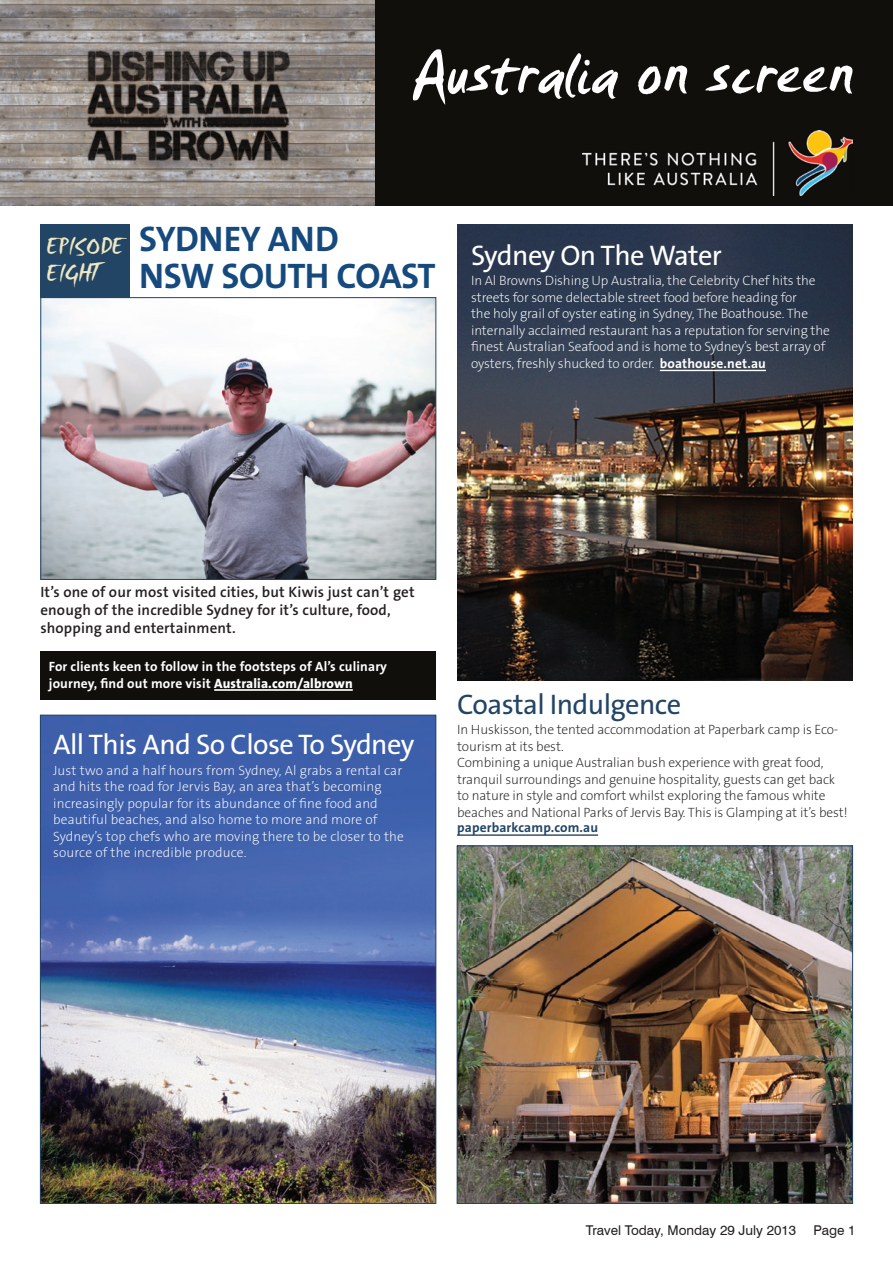
<style>
.page{position:relative;width:893px;height:1263px;background:#fff}
.page>*{position:absolute;margin:0;border:0;box-sizing:border-box;transform-origin:0 0}
.t1{font:66.9px "TA Smudger";color:#fff}
.t2{font:700 35.7px/36.6px "The Sans B7";letter-spacing:-.02em;color:#16497d}
.t3{font:28.5px "The Sans B5 Plain";letter-spacing:-.02em;color:#fff}
.t4{font:28.5px "The Sans B5 Plain";letter-spacing:-.02em;color:#234565}
.t5{font:23.85px/27px "TA Smudger";letter-spacing:-.005em;color:#efe8c0}
.t6{font:600 15px/18px "The Sans B6";letter-spacing:.01em;color:#231f20}
.t7{font:200 13.5px/16.5px "The Sans B2";letter-spacing:-.01em;color:#fff}
.t8{font:200 13.5px/16.5px "The Sans B2";letter-spacing:-.01em;color:#231f20}
.t9{font:200 13.5px/16.5px "The Sans B2";letter-spacing:.01em;color:#fff}
.t10{font:700 13.5px/16.5px "The Sans B7";letter-spacing:.01em;color:#fff}
.Body_text{font:13.5px "Swiss 721 BT";color:#231f20}
.t11{font:700 13.5px "The Sans B7";letter-spacing:.01em;color:#234565}
.s1{font-family:"The Sans B7";font-weight:700}
.s2{font-family:"The Sans B8";font-weight:800}
</style>
<div class="page">
<img style="left:42px;top:717px;width:392px;height:485px">
<img style="left:457px;top:224px;width:396px;height:457px">
<img style="left:42px;top:299px;width:392px;height:279px">
<div style="left:40px;top:297px;width:396px;height:283px;border:1px solid #234565"></div>
<div style="left:0;top:0;width:893px;height:206px;background:#100f0c"></div>
<img style="left:0;top:0;width:375px;height:206px">
<img style="left:582px;top:131px;width:271px;height:64px">
<div style="left:40px;top:224px;width:90px;height:74px;background:#234565"></div>
<div style="left:40px;top:651px;width:396px;height:48px;background:#100f0c"></div>
<hr style="left:214px;top:689px;width:139px;height:2px;background:#fff">
<hr style="left:457px;top:834px;width:141px;height:2px;background:#234565">
<hr style="left:660px;top:370px;width:106px;height:1px;background:#fff">
<img style="left:459px;top:847px;width:392px;height:355px">
<div style="left:457px;top:845px;width:396px;height:359px;border:1px solid #234565"></div>
<p class="t1" style="left:412px;top:36px;width:443px">Australia on screen</p>
<p class="t5" style="left:46px;top:234px;width:76px">Episode<br>Eight</p>
<p class="t2" style="left:139px;top:222px;width:298px">Sydney and<br>NSW South Coast</p>
<p class="t3" style="left:471px;top:241px;width:252px">Sydney On The Water</p>
<p class="t7" style="left:471px;top:273px;width:360px">In Al Browns Dishing Up Australia, the Celebrity Chef hits the streets for some delectable street food before heading for<br>the holy grail of oyster eating in Sydney, The Boathouse. The internally acclaimed restaurant has a reputation for serving the finest Australian Seafood and is home to Sydney’s best array of oysters, freshly shucked to order. <span class="s1">boathouse.net.au</span></p>
<p class="t6" style="left:40px;top:583px;width:376px">It’s one of our most visited cities, but Kiwis just can’t get enough of the incredible Sydney for it’s culture, food, shopping and entertainment.</p>
<p class="t10" style="left:49px;top:659px;width:340px">For clients keen to follow in the footsteps of Al’s culinary journey, find out more visit <span class="s2">Australia.com/albrown</span></p>
<p class="t3" style="left:53px;top:730px;width:363px">All This And So Close To Sydney</p>
<p class="t9" style="left:53px;top:762px;width:352px">Just two and a half hours from Sydney, Al grabs a rental car and hits the road for Jervis Bay, an area that’s becoming increasingly popular for its abundance of fine food and beautiful beaches, and also home to more and more of Sydney’s top chefs who are moving there to be closer to the source of the incredible produce.</p>
<p class="t4" style="left:457px;top:689px;width:226px">Coastal Indulgence</p>
<p class="t8" style="left:457px;top:722px;width:383px">In Huskisson, the tented accommodation at Paperbark camp is Eco&shy;tourism at its best.</p>
<p class="t8" style="left:457px;top:755px;width:392px">Combining a unique Australian bush experience with great food, tranquil surroundings and genuine hospitality, guests can get back to nature in style and comfort whilst exploring the famous white beaches and National Parks of Jervis Bay. This is Glamping at it’s best!</p>
<p class="t11" style="left:457px;top:821px;width:143px">paperbarkcamp.com.au</p>
<p class="Body_text" style="left:586px;top:1222px;width:212px">Travel Today, Monday 29 July 2013</p>
<p class="Body_text" style="left:814px;top:1222px;width:43px">Page 1</p>
</div>
